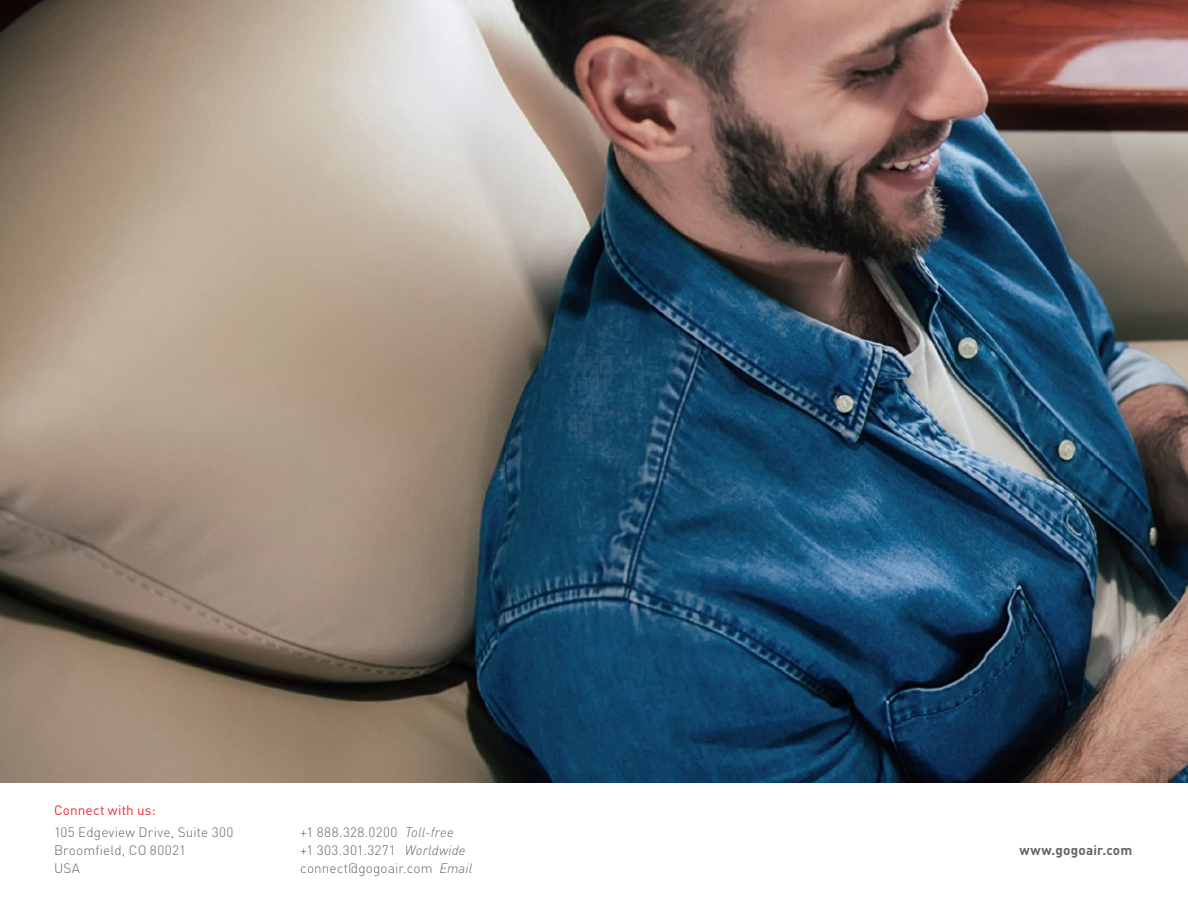
<style>
.page{position:relative;width:1188px;height:918px;background:#fff}
.page>*{position:absolute;margin:0;border:0;box-sizing:border-box;transform-origin:0 0}
.Page_Text_Normal{font:300 13.5px/18px "DIN Pro";letter-spacing:.015em;color:#656568}
.Page_Text_Normal-2{font:700 13.5px "DIN Pro";letter-spacing:.01em;color:#656568}
.Page_Text_Normal-3{font:13.5px "DIN Pro";letter-spacing:.015em;color:#ee2833}
.s1{font-style:italic}
</style>
<div class="page">
<img style="left:0;top:0;width:1188px;height:783px">
<p class="Page_Text_Normal-3" style="left:54px;top:799px;width:103px">Connect with us:</p>
<p class="Page_Text_Normal" style="left:54px;top:822px;width:181px">105 Edgeview Drive, Suite 300<br>Broomfield, CO 80021<br>USA</p>
<p class="Page_Text_Normal" style="left:300px;top:822px;width:174px">+1 888.328.0200 <span class="s1">Toll-free<br></span>+1 303.301.3271 <span class="s1">Worldwide </span>connect@gogoair.com <span class="s1">Email</span></p>
<p class="Page_Text_Normal-2" style="left:1019px;top:839px;width:114px">www.gogoair.com</p>
</div>
